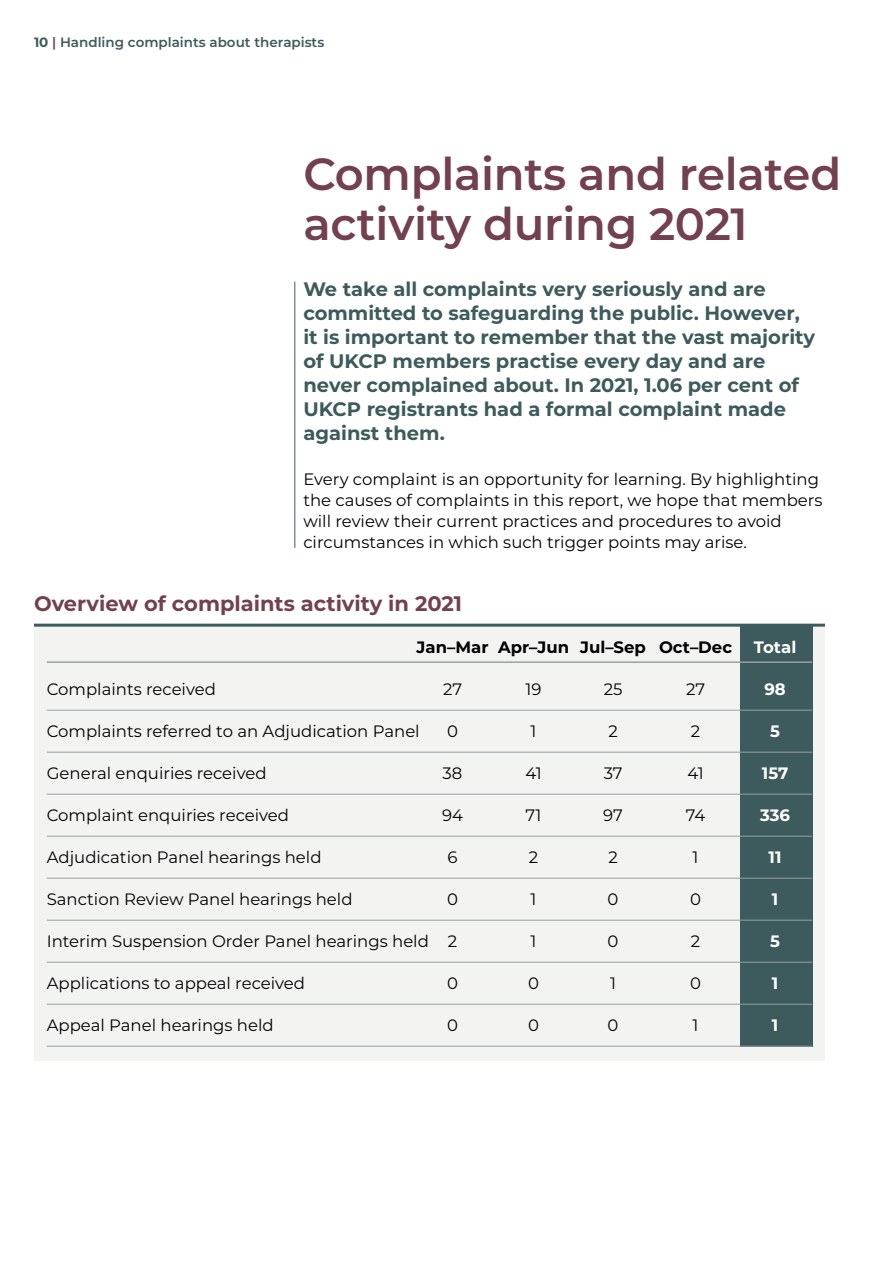
<style>
.page{position:relative;width:893px;height:1263px;background:#fff}
.page>*{position:absolute;margin:0;border:0;box-sizing:border-box;transform-origin:0 0}
.t1{font:600 45px/49.5px "Montserrat";letter-spacing:-.005em;color:#73404f}
.t2{font:700 21px "Montserrat";color:#73404f}
.t3{font:700 19.5px/24px "Montserrat";color:#3d5b5d}
.t4{font:16.5px/21px "Montserrat";color:#000}
.t5{font:700 16.5px "Montserrat";color:#000}
.t6{font:700 16.5px "Montserrat";color:#fff}
.t7{font:600 13.5px "Montserrat";color:#3d5b5d}
.s1{font-weight:700}
.s2{color:#73404f}
</style>
<div class="page">
<div style="left:34px;top:624px;width:791px;height:436px;background:#f3f3f2"></div>
<div style="left:740px;top:624px;width:72px;height:422px;background:#3d5b5d"></div>
<hr style="left:47px;top:661px;width:765px;height:2px;background:#97a1a3">
<hr style="left:47px;top:710px;width:765px;height:1px;background:#97a1a3">
<hr style="left:47px;top:752px;width:765px;height:1px;background:#97a1a3">
<hr style="left:47px;top:794px;width:765px;height:1px;background:#97a1a3">
<hr style="left:47px;top:836px;width:765px;height:1px;background:#97a1a3">
<hr style="left:47px;top:878px;width:765px;height:1px;background:#97a1a3">
<hr style="left:47px;top:920px;width:765px;height:1px;background:#97a1a3">
<hr style="left:47px;top:962px;width:765px;height:1px;background:#97a1a3">
<hr style="left:47px;top:1004px;width:765px;height:1px;background:#97a1a3">
<hr style="left:47px;top:1046px;width:765px;height:1px;background:#97a1a3">
<hr style="left:295px;top:282px;width:1px;height:266px;background:#3d5b5d">
<hr style="left:34px;top:624px;width:791px;height:3px;background:#3d5b5d">
<p class="t7" style="left:34px;top:33px;width:292px"><span class="s1">10</span> <span class="s2">|</span> Handling complaints about therapists</p>
<p class="t1" style="left:303px;top:148px;width:539px">Complaints and related activity during 2021</p>
<p class="t3" style="left:303px;top:276px;width:513px">We take all complaints very seriously and are committed to safeguarding the public. However, it is important to remember that the vast majority of UKCP members practise every day and are never complained about. In 2021, 1.06 per cent of UKCP registrants had a formal complaint made against them.</p>
<p class="t4" style="left:303px;top:468px;width:521px">Every complaint is an opportunity for learning. By highlighting the causes of complaints in this report, we hope that members will review their current practices and procedures to avoid circumstances in which such trigger points may arise.</p>
<p class="t2" style="left:34px;top:588px;width:430px">Overview of complaints activity in 2021</p>
<p class="t5" style="left:417px;top:635px;width:317px">Jan–Mar Apr–Jun Jul–Sep Oct–Dec</p>
<p class="t6" style="left:754px;top:635px;width:44px">Total</p>
<p class="t4" style="left:47px;top:678px;width:171px">Complaints received</p>
<p class="t4" style="left:443px;top:678px;width:21px">27</p>
<p class="t4" style="left:526px;top:678px;width:18px">19</p>
<p class="t4" style="left:604px;top:678px;width:20px">25</p>
<p class="t4" style="left:686px;top:678px;width:21px">27</p>
<p class="t6" style="left:764px;top:677px;width:23px">98</p>
<p class="t4" style="left:47px;top:720px;width:374px">Complaints referred to an Adjudication Panel</p>
<p class="t4" style="left:447px;top:720px;width:12px">0</p>
<p class="t4" style="left:531px;top:720px;width:7px">1</p>
<p class="t4" style="left:608px;top:720px;width:11px">2</p>
<p class="t4" style="left:691px;top:720px;width:11px">2</p>
<p class="t6" style="left:770px;top:719px;width:11px">5</p>
<p class="t4" style="left:47px;top:762px;width:221px">General enquiries received</p>
<p class="t4" style="left:443px;top:762px;width:21px">38</p>
<p class="t4" style="left:525px;top:762px;width:18px">41</p>
<p class="t4" style="left:604px;top:762px;width:20px">37</p>
<p class="t4" style="left:687px;top:762px;width:18px">41</p>
<p class="t6" style="left:762px;top:761px;width:28px">157</p>
<p class="t4" style="left:47px;top:804px;width:244px">Complaint enquiries received</p>
<p class="t4" style="left:442px;top:804px;width:22px">94</p>
<p class="t4" style="left:526px;top:804px;width:17px">71</p>
<p class="t4" style="left:603px;top:804px;width:21px">97</p>
<p class="t4" style="left:686px;top:804px;width:21px">74</p>
<p class="t6" style="left:760px;top:803px;width:31px">336</p>
<p class="t4" style="left:47px;top:846px;width:276px">Adjudication Panel hearings held</p>
<p class="t4" style="left:447px;top:846px;width:12px">6</p>
<p class="t4" style="left:529px;top:846px;width:11px">2</p>
<p class="t4" style="left:608px;top:846px;width:11px">2</p>
<p class="t4" style="left:693px;top:846px;width:7px">1</p>
<p class="t6" style="left:769px;top:845px;width:14px">11</p>
<p class="t4" style="left:47px;top:888px;width:307px">Sanction Review Panel hearings held</p>
<p class="t4" style="left:447px;top:888px;width:12px">0</p>
<p class="t4" style="left:531px;top:888px;width:7px">1</p>
<p class="t4" style="left:608px;top:888px;width:12px">0</p>
<p class="t4" style="left:690px;top:888px;width:12px">0</p>
<p class="t6" style="left:772px;top:887px;width:8px">1</p>
<p class="t4" style="left:47px;top:930px;width:412px">Interim Suspension Order Panel hearings held 2</p>
<p class="t4" style="left:531px;top:930px;width:7px">1</p>
<p class="t4" style="left:608px;top:930px;width:12px">0</p>
<p class="t4" style="left:691px;top:930px;width:11px">2</p>
<p class="t6" style="left:770px;top:929px;width:11px">5</p>
<p class="t4" style="left:47px;top:972px;width:260px">Applications to appeal received</p>
<p class="t4" style="left:447px;top:972px;width:12px">0</p>
<p class="t4" style="left:528px;top:972px;width:12px">0</p>
<p class="t4" style="left:610px;top:972px;width:7px">1</p>
<p class="t4" style="left:690px;top:972px;width:12px">0</p>
<p class="t6" style="left:772px;top:971px;width:8px">1</p>
<p class="t4" style="left:47px;top:1014px;width:228px">Appeal Panel hearings held</p>
<p class="t4" style="left:447px;top:1014px;width:12px">0</p>
<p class="t4" style="left:528px;top:1014px;width:12px">0</p>
<p class="t4" style="left:608px;top:1014px;width:12px">0</p>
<p class="t4" style="left:693px;top:1014px;width:7px">1</p>
<p class="t6" style="left:772px;top:1013px;width:8px">1</p>
</div>
